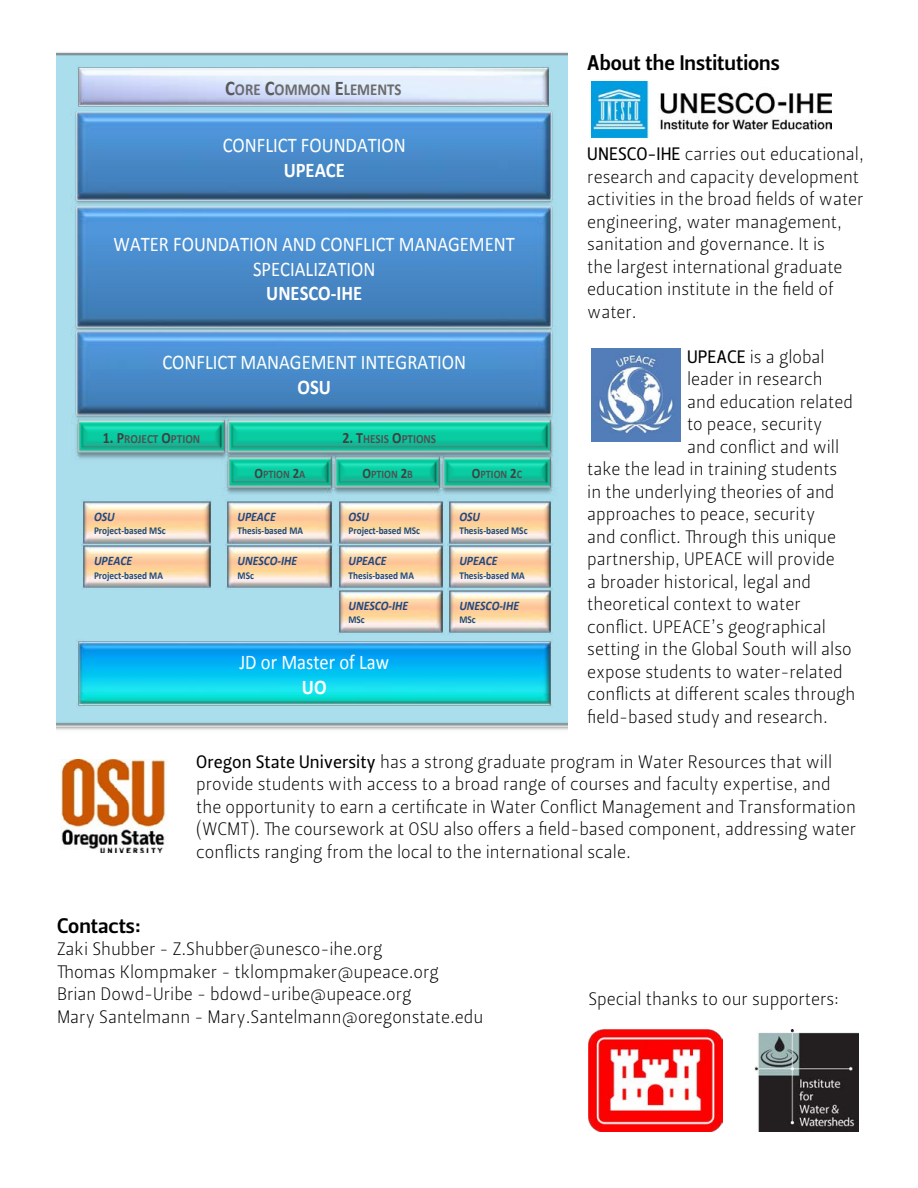
<style>
.page{position:relative;width:918px;height:1188px;background:#fff}
.page>*{position:absolute;margin:0;border:0;box-sizing:border-box;transform-origin:0 0}
.t1{font:21px/24.9px "Calibri";color:#fff;text-align:center;scale:.89 1}
.t2{font:21px "Leitura Sans Grot 3";color:#000}
.t3{font:700 21px "Calibri";color:#fff;scale:.89 1}
.t4{font:18px/22.5px "Leitura Sans Grot 1";color:#000}
.t5{font:700 16.8px "Calibri";color:#6c6c6c;scale:.89 1}
.t6{font:italic 700 13.05px "Calibri";color:#1f497d;scale:.89 1}
.t7{font:700 12.6px "Calibri";color:#515151;scale:.89 1}
.t8{font:700 11.55px "Calibri";color:#515151;scale:.89 1}
.t9{font:700 10.5px "Calibri";color:#1f497d;scale:.89 1}
.s1{font-size:21px;color:#595959}
.s2{font-family:"Leitura Sans Grot 2"}
.s3{font-size:15.75px;color:#404040}
.s4{font-size:14.4px;color:#404040}
</style>
<div class="page">
<img style="left:592px;top:81px;width:239px;height:56px">
<img style="left:592px;top:349px;width:88px;height:93px">
<img style="left:60px;top:759px;width:106px;height:93px">
<img style="left:588px;top:1029px;width:135px;height:102px">
<img style="left:755px;top:1029px;width:104px;height:102px">
<img style="left:71px;top:108px;width:485px;height:96px">
<img style="left:71px;top:204px;width:485px;height:124px">
<img style="left:71px;top:328px;width:485px;height:89px">
<img style="left:71px;top:417px;width:150px;height:47px">
<img style="left:221px;top:464px;width:108px;height:35px">
<img style="left:329px;top:464px;width:108px;height:35px">
<img style="left:437px;top:464px;width:120px;height:35px">
<img style="left:82px;top:499px;width:131px;height:91px">
<img style="left:337px;top:499px;width:108px;height:89px">
<img style="left:226px;top:499px;width:108px;height:91px">
<img style="left:337px;top:588px;width:108px;height:46px">
<img style="left:447px;top:499px;width:106px;height:89px">
<img style="left:447px;top:588px;width:106px;height:46px">
<img style="left:76px;top:65px;width:475px;height:43px">
<img style="left:221px;top:417px;width:336px;height:47px">
<img style="left:76px;top:639px;width:477px;height:68px">
<p class="t5" style="left:225px;top:79px;width:200px"><span class="s1">C</span>ORE <span class="s1">C</span>OMMON <span class="s1">E</span>LEMENTS</p>
<p class="t2" style="left:587px;top:49px;width:194px">About the Institutions</p>
<p class="t1" style="left:223px;top:132px;width:207px">CONFLICT FOUNDATION</p>
<p class="t3" style="left:284px;top:156px;width:70px">UPEACE</p>
<p class="t4" style="left:587px;top:143px;width:278px"><span class="s2">UNESCO-IHE</span> carries out educational, research and capacity development activities in the broad fields of water engineering, water management, sanitation and governance. It is<br>the largest international graduate education institute in the field of water.</p>
<p class="t4" style="left:687px;top:345px;width:139px"><span class="s2">UPEACE</span> is a global</p>
<p class="t4" style="left:687px;top:368px;width:137px">leader in research</p>
<p class="t4" style="left:687px;top:390px;width:167px">and education related</p>
<p class="t4" style="left:687px;top:413px;width:137px">to peace, security</p>
<p class="t4" style="left:687px;top:435px;width:154px">and conflict and will</p>
<p class="t4" style="left:587px;top:458px;width:252px">take the lead in training students</p>
<p class="t4" style="left:587px;top:480px;width:249px">in the underlying theories of and</p>
<p class="t4" style="left:587px;top:503px;width:230px">approaches to peace, security</p>
<p class="t4" style="left:587px;top:525px;width:250px">and conflict. Through this unique</p>
<p class="t4" style="left:587px;top:548px;width:249px">partnership, UPEACE will provide</p>
<p class="t4" style="left:587px;top:570px;width:225px">a broader historical, legal and</p>
<p class="t4" style="left:587px;top:593px;width:215px">theoretical context to water</p>
<p class="t4" style="left:587px;top:615px;width:240px">conflict. UPEACE’s geographical</p>
<p class="t4" style="left:587px;top:638px;width:266px">setting in the Global South will also</p>
<p class="t4" style="left:587px;top:660px;width:257px">expose students to water-related</p>
<p class="t4" style="left:587px;top:683px;width:270px">conflicts at different scales through</p>
<p class="t4" style="left:587px;top:705px;width:242px">field-based study and research.</p>
<p class="t4" style="left:196px;top:750px;width:662px"><span class="s2">Oregon State University</span> has a strong graduate program in Water Resources that will provide students with access to a broad range of courses and faculty expertise, and the opportunity to earn a certificate in Water Conflict Management and Transformation (WCMT). The coursework at OSU also offers a field-based component, addressing water conflicts ranging from the local to the international scale.</p>
<p class="t1" style="left:114px;top:231px;width:452px">WATER FOUNDATION AND CONFLICT MANAGEMENT<br>SPECIALIZATION</p>
<p class="t3" style="left:266px;top:280px;width:109px">UNESCO--‐IHE</p>
<p class="t1" style="left:162px;top:350px;width:343px">CONFLICT MANAGEMENT INTEGRATION</p>
<p class="t3" style="left:298px;top:374px;width:39px">OSU</p>
<p class="t7" style="left:103px;top:431px;width:111px"><span class="s3">1. P</span>ROJECT <span class="s3">O</span>PTION</p>
<p class="t8" style="left:254px;top:467px;width:59px"><span class="s4">O</span>PTION <span class="s4">2</span>A</p>
<p class="t8" style="left:363px;top:467px;width:58px"><span class="s4">O</span>PTION <span class="s4">2</span>B</p>
<p class="t8" style="left:472px;top:467px;width:58px"><span class="s4">O</span>PTION <span class="s4">2</span>C</p>
<p class="t6" style="left:94px;top:509px;width:25px">OSU</p>
<p class="t9" style="left:94px;top:524px;width:82px">Project--‐based MSc</p>
<p class="t6" style="left:94px;top:553px;width:44px">UPEACE</p>
<p class="t9" style="left:94px;top:568px;width:79px">Project--‐based MA</p>
<p class="t7" style="left:342px;top:431px;width:107px"><span class="s3">2. T</span>HESIS <span class="s3">O</span>PTIONS</p>
<p class="t6" style="left:348px;top:509px;width:25px">OSU</p>
<p class="t9" style="left:348px;top:524px;width:82px">Project--‐based MSc</p>
<p class="t6" style="left:459px;top:509px;width:25px">OSU</p>
<p class="t9" style="left:459px;top:524px;width:78px">Thesis--‐based MSc</p>
<p class="t6" style="left:459px;top:553px;width:44px">UPEACE</p>
<p class="t9" style="left:459px;top:568px;width:75px">Thesis--‐based MA</p>
<p class="t6" style="left:459px;top:597px;width:69px">UNESCO--‐IHE</p>
<p class="t9" style="left:459px;top:612px;width:20px">MSc</p>
<p class="t6" style="left:238px;top:509px;width:44px">UPEACE</p>
<p class="t9" style="left:238px;top:524px;width:75px">Thesis--‐based MA</p>
<p class="t6" style="left:238px;top:553px;width:69px">UNESCO--‐IHE</p>
<p class="t9" style="left:238px;top:568px;width:20px">MSc</p>
<p class="t6" style="left:348px;top:553px;width:44px">UPEACE</p>
<p class="t9" style="left:348px;top:568px;width:75px">Thesis--‐based MA</p>
<p class="t6" style="left:348px;top:597px;width:69px">UNESCO--‐IHE</p>
<p class="t9" style="left:348px;top:612px;width:20px">MSc</p>
<p class="t1" style="left:239px;top:650px;width:170px">JD or Master of Law</p>
<p class="t3" style="left:302px;top:673px;width:29px">UO</p>
<p class="t2" style="left:57px;top:911px;width:85px">Contacts:</p>
<p class="t4" style="left:57px;top:938px;width:428px">Zaki Shubber - Z.Shubber@unesco-ihe.org<br>Thomas Klompmaker - tklompmaker@upeace.org<br>Brian Dowd-Uribe - bdowd-uribe@upeace.org<br>Mary Santelmann - Mary.Santelmann@oregonstate.edu</p>
<p class="t4" style="left:588px;top:988px;width:252px">Special thanks to our supporters:</p>
</div>
